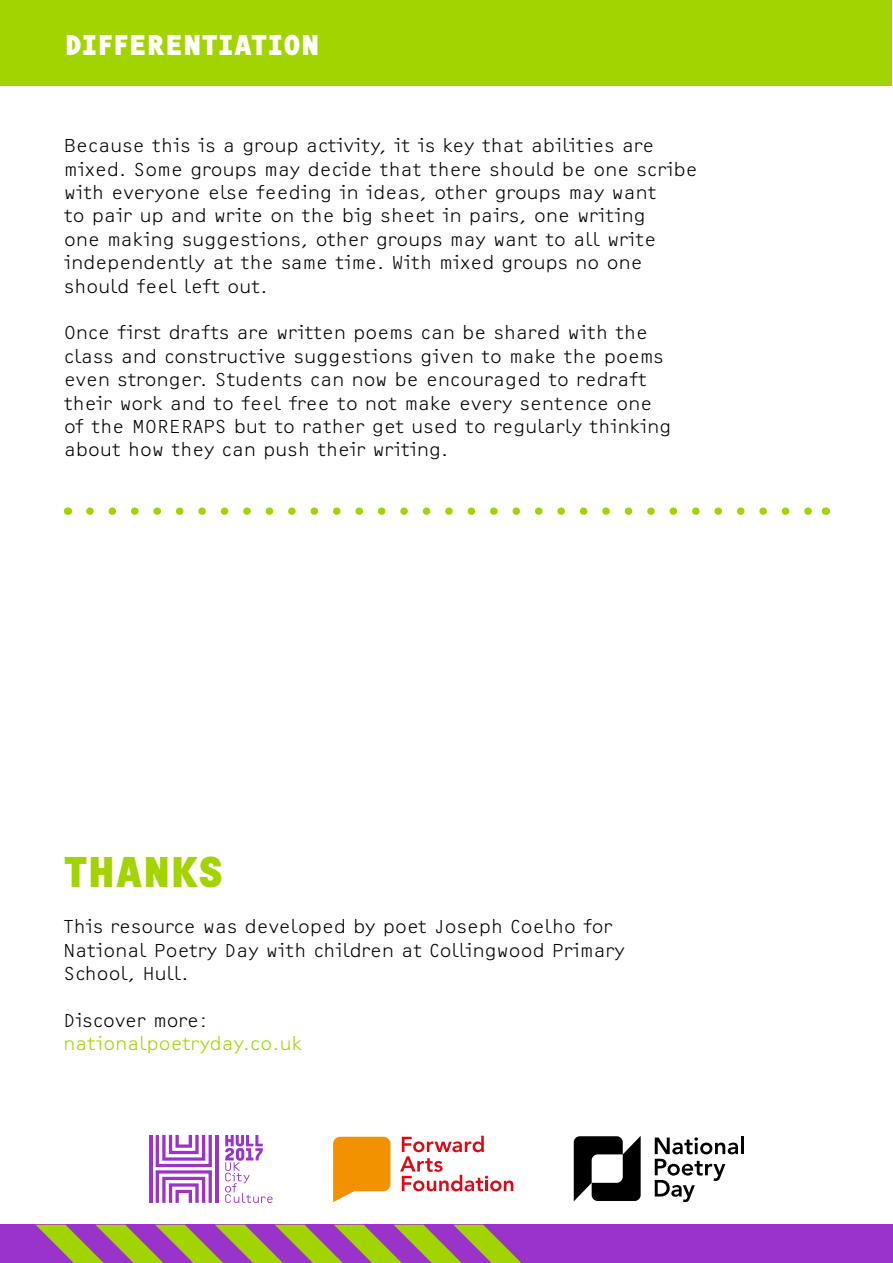
<style>
.page{position:relative;width:893px;height:1263px;background:#fff}
.page>*{position:absolute;margin:0;border:0;box-sizing:border-box;transform-origin:0 0}
.t1{font:700 45px "OCRFOT";letter-spacing:-.025em;color:#a1d400}
.t2{font:700 30px "OCRFOT";letter-spacing:-.03em;color:#fff}
.t3{font:300 19.5px/23.4px "OCRFOT";letter-spacing:-.025em;color:#000}
.t4{font:300 19.5px "OCRFOT";letter-spacing:-.025em;color:#a1d400}
</style>
<div class="page">
<div style="left:0;top:0;width:891px;height:85px;background:#a1d400"></div>
<div style="left:0;top:1225px;width:892px;height:38px;background:#9933c9"></div>
<svg style="left:36px;top:1225px;width:485px;height:38px"></svg>
<svg style="left:90px;top:507px;width:722px;height:8px"></svg>
<hr style="left:215px;top:1135px;width:3px;height:68px;background:#9933c9">
<hr style="left:149px;top:1135px;width:3px;height:68px;background:#9933c9">
<svg style="left:156px;top:1135px;width:56px;height:68px"></svg>
<svg style="left:225px;top:1135px;width:48px;height:68px"></svg>
<hr style="left:741px;top:1136px;width:3px;height:18px;background:#000">
<svg style="left:655px;top:1137px;width:83px;height:65px"></svg>
<svg style="left:574px;top:1136px;width:67px;height:65px"></svg>
<svg style="left:400px;top:1136px;width:113px;height:55px"></svg>
<svg style="left:333px;top:1137px;width:57px;height:65px;background:#f4a124"></svg>
<h2 class="t2" style="left:64px;top:25px;width:258px">DIFFERENTIATION</h2>
<p class="t3" style="left:64px;top:133px;width:636px">Because this is a group activity, it is key that abilities are mixed. Some groups may decide that there should be one scribe with everyone else feeding in ideas, other groups may want<br>to pair up and write on the big sheet in pairs, one writing<br>one making suggestions, other groups may want to all write independently at the same time. With mixed groups no one should feel left out.</p>
<p class="t3" style="left:64px;top:321px;width:609px">Once first drafts are written poems can be shared with the class and constructive suggestions given to make the poems even stronger. Students can now be encouraged to redraft their work and to feel free to not make every sentence one of the MORERAPS but to rather get used to regularly thinking about how they can push their writing.</p>
<h1 class="t1" style="left:63px;top:842px;width:163px">THANKS</h1>
<p class="t3" style="left:63px;top:915px;width:564px">This resource was developed by poet Joseph Coelho for<br>National Poetry Day with children at Collingwood Primary<br>School, Hull.</p>
<p class="t3" style="left:63px;top:1008px;width:147px">Discover more:</p>
<p class="t4" style="left:63px;top:1032px;width:241px">nationalpoetryday.co.uk</p>
</div>
